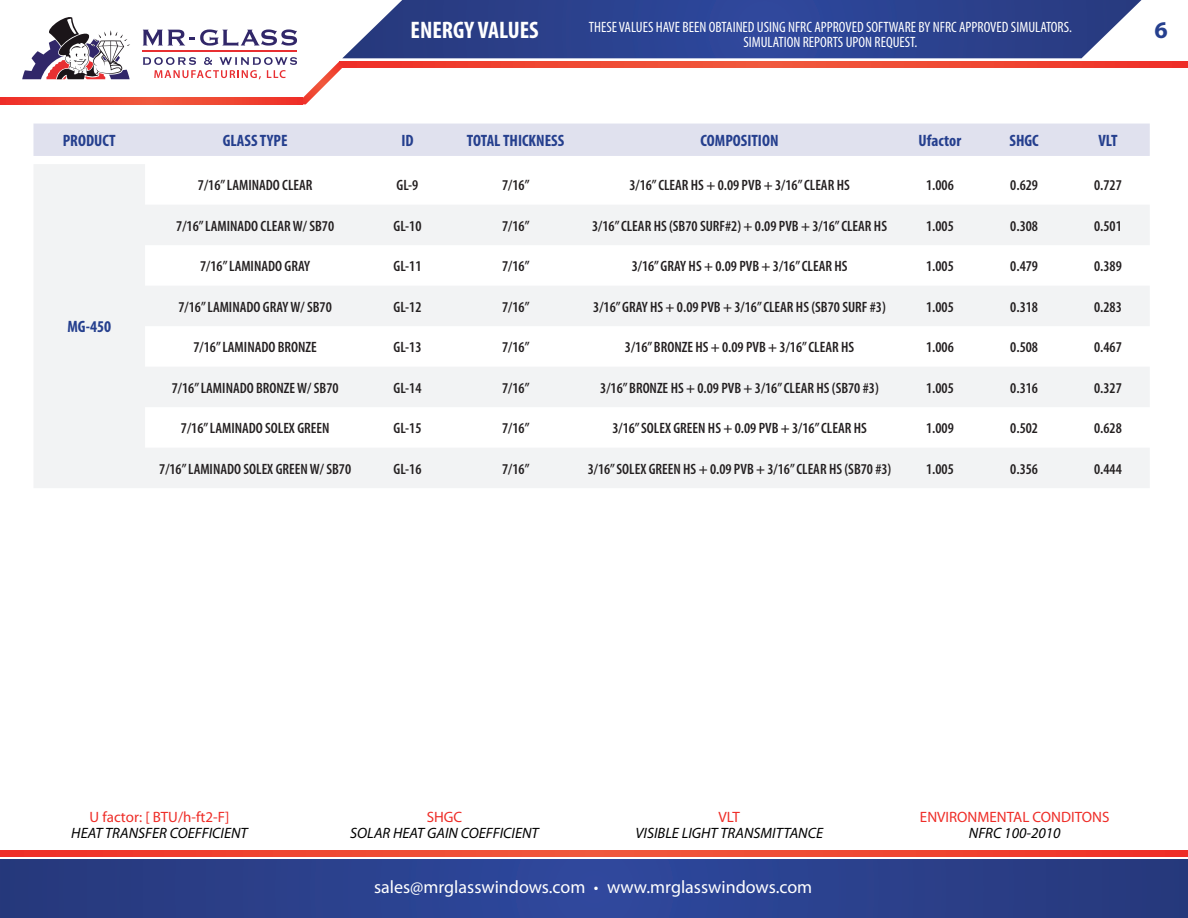
<style>
.page{position:relative;width:1188px;height:918px;background:#fff}
.page>*{position:absolute;margin:0;border:0;box-sizing:border-box;transform-origin:0 0}
.t1{font:700 condensed 24px "Myriad Pro";color:#fff}
.t2{font:700 24px "Myriad Pro";color:#253f8e}
.t3{font:18px "Myriad Pro";color:#fff}
.Text{font:700 condensed 16.5px "Myriad Pro";color:#253f8e}
.Text-2{font:600 condensed 15px "Myriad Pro";color:#231f20}
.t4{font:condensed 15px/15px "Myriad Pro";color:#fff;text-align:center}
.Text-3{font:italic 15px "Myriad Pro";color:#000}
.Text-4{font:15px "Myriad Pro";color:#ee2d28}
.s1{font-stretch:condensed}
</style>
<div class="page">
<svg style="left:0;top:860px;width:1188px;height:58px;background:#2a408b"></svg>
<svg style="left:342px;top:0;width:800px;height:58px;background:#3b4f96"></svg>
<svg style="left:0;top:850px;width:1188px;height:7px;background:#ef4532"></svg>
<svg style="left:344px;top:61px;width:844px;height:7px;background:#ef4532"></svg>
<svg style="left:0;top:98px;width:303px;height:6px;background:#ef4532"></svg>
<svg style="left:303px;top:61px;width:41px;height:43px"></svg>
<hr style="left:143px;top:51px;width:154px;height:1px;background:#e82f32">
<svg style="left:143px;top:29px;width:154px;height:17px"></svg>
<svg style="left:143px;top:57px;width:154px;height:22px"></svg>
<svg style="left:22px;top:17px;width:108px;height:62px"></svg>
<svg style="left:34px;top:164px;width:1116px;height:324px;fill:#f2f3f4"></svg>
<div style="left:33px;top:124px;width:1117px;height:32px;background:#e0e1ee"></div>
<p class="t4" style="left:589px;top:19px;width:485px">THESE VALUES HAVE BEEN OBTAINED USING NFRC APPROVED SOFTWARE BY NFRC APPROVED SIMULATORS.<br>SIMULATION REPORTS UPON REQUEST.</p>
<h1 class="t1" style="left:411px;top:15px;width:130px">ENERGY VALUES</h1>
<h1 class="t2" style="left:1154px;top:15px;width:15px">6</h1>
<p class="Text" style="left:63px;top:130px;width:54px">PRODUCT</p>
<p class="Text" style="left:223px;top:130px;width:66px">GLASS TYPE</p>
<p class="Text" style="left:401px;top:130px;width:14px">ID</p>
<p class="Text" style="left:467px;top:130px;width:99px">TOTAL THICKNESS</p>
<p class="Text" style="left:701px;top:130px;width:79px">COMPOSITION</p>
<p class="Text" style="left:919px;top:130px;width:44px">Ufactor</p>
<p class="Text" style="left:1010px;top:130px;width:31px">SHGC</p>
<p class="Text" style="left:1098px;top:130px;width:21px">VLT</p>
<p class="Text" style="left:67px;top:317px;width:45px">MG-450</p>
<p class="Text-2" style="left:198px;top:176px;width:116px">7/16” LAMINADO CLEAR</p>
<p class="Text-2" style="left:397px;top:176px;width:23px">GL-9</p>
<p class="Text-2" style="left:502px;top:176px;width:29px">7/16”</p>
<p class="Text-2" style="left:629px;top:176px;width:222px">3/16” CLEAR HS + 0.09 PVB + 3/16” CLEAR HS</p>
<p class="Text-2" style="left:926px;top:176px;width:29px">1.006</p>
<p class="Text-2" style="left:1010px;top:176px;width:29px">0.629</p>
<p class="Text-2" style="left:1094px;top:176px;width:29px">0.727</p>
<p class="Text-2" style="left:176px;top:216px;width:159px">7/16” LAMINADO CLEAR W/ SB70</p>
<p class="Text-2" style="left:394px;top:216px;width:29px">GL-10</p>
<p class="Text-2" style="left:502px;top:216px;width:29px">7/16”</p>
<p class="Text-2" style="left:592px;top:216px;width:296px">3/16” CLEAR HS (SB70 SURF#2) + 0.09 PVB + 3/16” CLEAR HS</p>
<p class="Text-2" style="left:926px;top:216px;width:29px">1.005</p>
<p class="Text-2" style="left:1010px;top:216px;width:29px">0.308</p>
<p class="Text-2" style="left:1094px;top:216px;width:29px">0.501</p>
<p class="Text-2" style="left:200px;top:257px;width:112px">7/16” LAMINADO GRAY</p>
<p class="Text-2" style="left:394px;top:257px;width:29px">GL-11</p>
<p class="Text-2" style="left:502px;top:257px;width:29px">7/16”</p>
<p class="Text-2" style="left:632px;top:257px;width:217px">3/16” GRAY HS + 0.09 PVB + 3/16” CLEAR HS</p>
<p class="Text-2" style="left:926px;top:257px;width:29px">1.005</p>
<p class="Text-2" style="left:1010px;top:257px;width:29px">0.479</p>
<p class="Text-2" style="left:1094px;top:257px;width:29px">0.389</p>
<p class="Text-2" style="left:179px;top:297px;width:155px">7/16” LAMINADO GRAY W/ SB70</p>
<p class="Text-2" style="left:394px;top:297px;width:29px">GL-12</p>
<p class="Text-2" style="left:502px;top:297px;width:29px">7/16”</p>
<p class="Text-2" style="left:593px;top:297px;width:294px">3/16” GRAY HS + 0.09 PVB + 3/16” CLEAR HS (SB70 SURF #3)</p>
<p class="Text-2" style="left:926px;top:297px;width:29px">1.005</p>
<p class="Text-2" style="left:1010px;top:297px;width:29px">0.318</p>
<p class="Text-2" style="left:1094px;top:297px;width:29px">0.283</p>
<p class="Text-2" style="left:194px;top:338px;width:125px">7/16” LAMINADO BRONZE</p>
<p class="Text-2" style="left:394px;top:338px;width:29px">GL-13</p>
<p class="Text-2" style="left:502px;top:338px;width:29px">7/16”</p>
<p class="Text-2" style="left:625px;top:338px;width:231px">3/16” BRONZE HS + 0.09 PVB + 3/16” CLEAR HS</p>
<p class="Text-2" style="left:926px;top:338px;width:29px">1.006</p>
<p class="Text-2" style="left:1010px;top:338px;width:29px">0.508</p>
<p class="Text-2" style="left:1094px;top:338px;width:29px">0.467</p>
<p class="Text-2" style="left:172px;top:378px;width:168px">7/16” LAMINADO BRONZE W/ SB70</p>
<p class="Text-2" style="left:394px;top:378px;width:29px">GL-14</p>
<p class="Text-2" style="left:502px;top:378px;width:29px">7/16”</p>
<p class="Text-2" style="left:600px;top:378px;width:280px">3/16” BRONZE HS + 0.09 PVB + 3/16” CLEAR HS (SB70 #3)</p>
<p class="Text-2" style="left:926px;top:378px;width:29px">1.005</p>
<p class="Text-2" style="left:1010px;top:378px;width:29px">0.316</p>
<p class="Text-2" style="left:1094px;top:378px;width:29px">0.327</p>
<p class="Text-2" style="left:181px;top:419px;width:150px">7/16” LAMINADO SOLEX GREEN</p>
<p class="Text-2" style="left:394px;top:419px;width:29px">GL-15</p>
<p class="Text-2" style="left:502px;top:419px;width:29px">7/16”</p>
<p class="Text-2" style="left:612px;top:419px;width:256px">3/16” SOLEX GREEN HS + 0.09 PVB + 3/16” CLEAR HS</p>
<p class="Text-2" style="left:926px;top:419px;width:29px">1.009</p>
<p class="Text-2" style="left:1010px;top:419px;width:29px">0.502</p>
<p class="Text-2" style="left:1094px;top:419px;width:29px">0.628</p>
<p class="Text-2" style="left:159px;top:459px;width:193px">7/16” LAMINADO SOLEX GREEN W/ SB70</p>
<p class="Text-2" style="left:394px;top:459px;width:29px">GL-16</p>
<p class="Text-2" style="left:502px;top:459px;width:29px">7/16”</p>
<p class="Text-2" style="left:588px;top:459px;width:305px">3/16” SOLEX GREEN HS + 0.09 PVB + 3/16” CLEAR HS (SB70 #3)</p>
<p class="Text-2" style="left:926px;top:459px;width:29px">1.005</p>
<p class="Text-2" style="left:1010px;top:459px;width:29px">0.356</p>
<p class="Text-2" style="left:1094px;top:459px;width:29px">0.444</p>
<p class="Text-4" style="left:90px;top:808px;width:141px">U factor: [ BTU/h-ft2-F]</p>
<p class="Text-3" style="left:71px;top:824px;width:178px">HEAT TRANSFER COEFFICIENT</p>
<p class="Text-4" style="left:427px;top:808px;width:37px">SHGC</p>
<p class="Text-3" style="left:350px;top:824px;width:190px">SOLAR HEAT GAIN COEFFICIENT</p>
<p class="Text-4" style="left:719px;top:808px;width:23px">VLT</p>
<p class="Text-3" style="left:635px;top:824px;width:189px">VISIBLE LIGHT TRANSMITTANCE</p>
<p class="t3" style="left:374px;top:876px;width:440px">sales@mrglasswindows.com <span class="s1">•</span> www.mrglasswindows.com</p>
<p class="Text-4" style="left:920px;top:808px;width:191px">ENVIRONMENTAL CONDITONS</p>
<p class="Text-3" style="left:969px;top:824px;width:93px">NFRC 100-2010</p>
</div>
